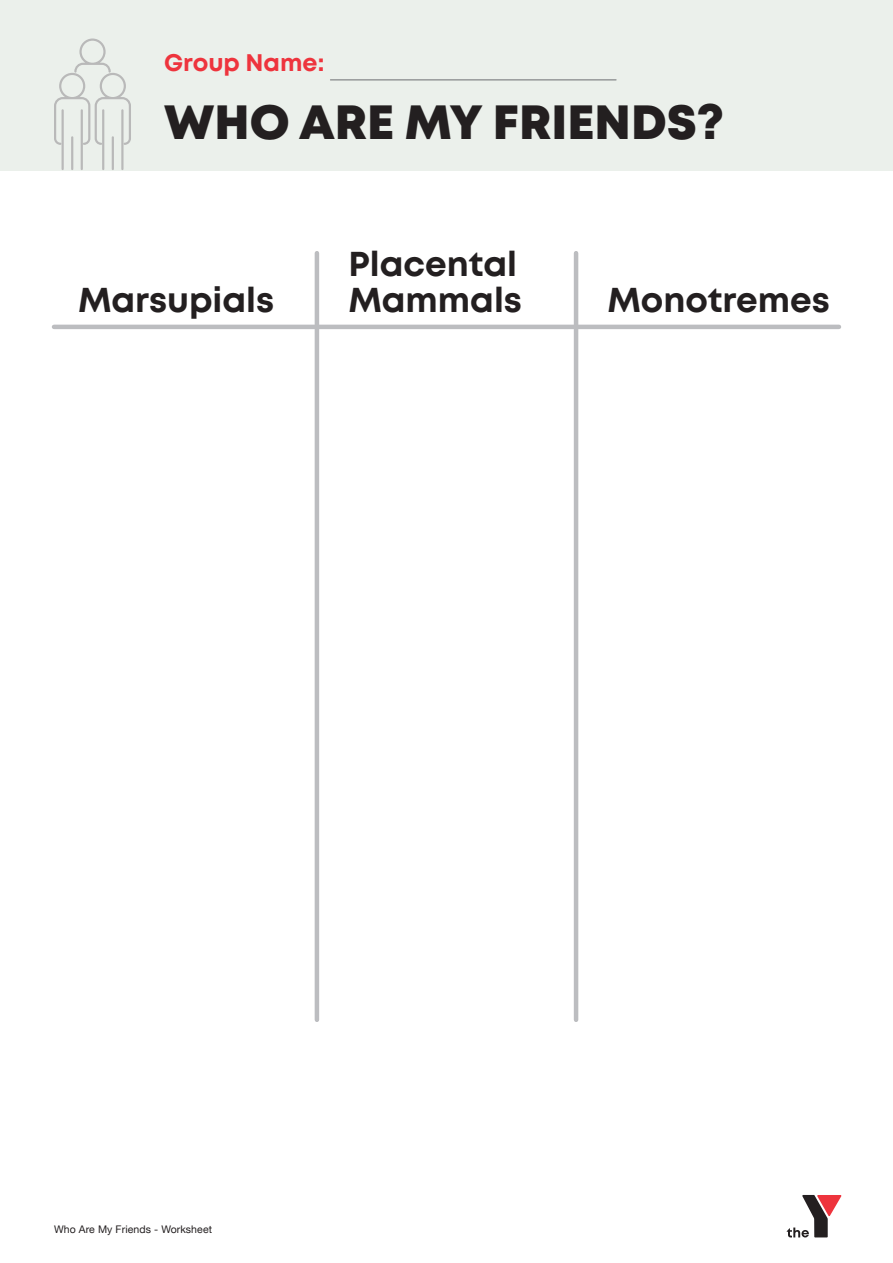
<style>
.page{position:relative;width:893px;height:1263px;background:#fff}
.page>*{position:absolute;margin:0;border:0;box-sizing:border-box;transform-origin:0 0}
.t1{font:800 48px "Mont";color:#231f20}
.t2{font:700 34.5px/36px "Mont";color:#231f20}
.t3{font:700 24px "Mont";color:#ee343d}
.t4{font:10.5px "Helvetica Neue LT";letter-spacing:.01em;color:#231f20}
</style>
<div class="page">
<svg style="left:787px;top:1195px;width:55px;height:42px"></svg>
<div style="left:0;top:0;width:893px;height:170px;background:#ebf0eb"></div>
<hr style="left:54px;top:325px;width:785px;height:4px;background:#bcbdc0">
<hr style="left:315px;top:253px;width:4px;height:767px;background:#bcbdc0">
<hr style="left:574px;top:253px;width:4px;height:767px;background:#bcbdc0">
<hr style="left:330px;top:80px;width:286px;height:1px;background:#6c6d70">
<hr style="left:71px;top:136px;width:2px;height:34px;background:#b9b9b9">
<hr style="left:62px;top:109px;width:2px;height:61px;background:#b9b9b9">
<hr style="left:81px;top:109px;width:2px;height:61px;background:#b9b9b9">
<hr style="left:121px;top:109px;width:3px;height:61px;background:#b9b9b9">
<svg style="left:54px;top:39px;width:77px;height:106px"></svg>
<hr style="left:112px;top:136px;width:2px;height:34px;background:#b9b9b9">
<hr style="left:102px;top:109px;width:2px;height:61px;background:#b9b9b9">
<p class="t3" style="left:164px;top:47px;width:162px">Group Name:</p>
<p class="t1" style="left:164px;top:91px;width:561px">WHO ARE MY FRIENDS?</p>
<p class="t2" style="left:78px;top:282px;width:198px">Marsupials</p>
<p class="t2" style="left:348px;top:246px;width:175px">Placental<br>Mammals</p>
<p class="t2" style="left:607px;top:282px;width:224px">Monotremes</p>
<p class="t4" style="left:54px;top:1223px;width:160px">Who Are My Friends - Worksheet</p>
</div>
